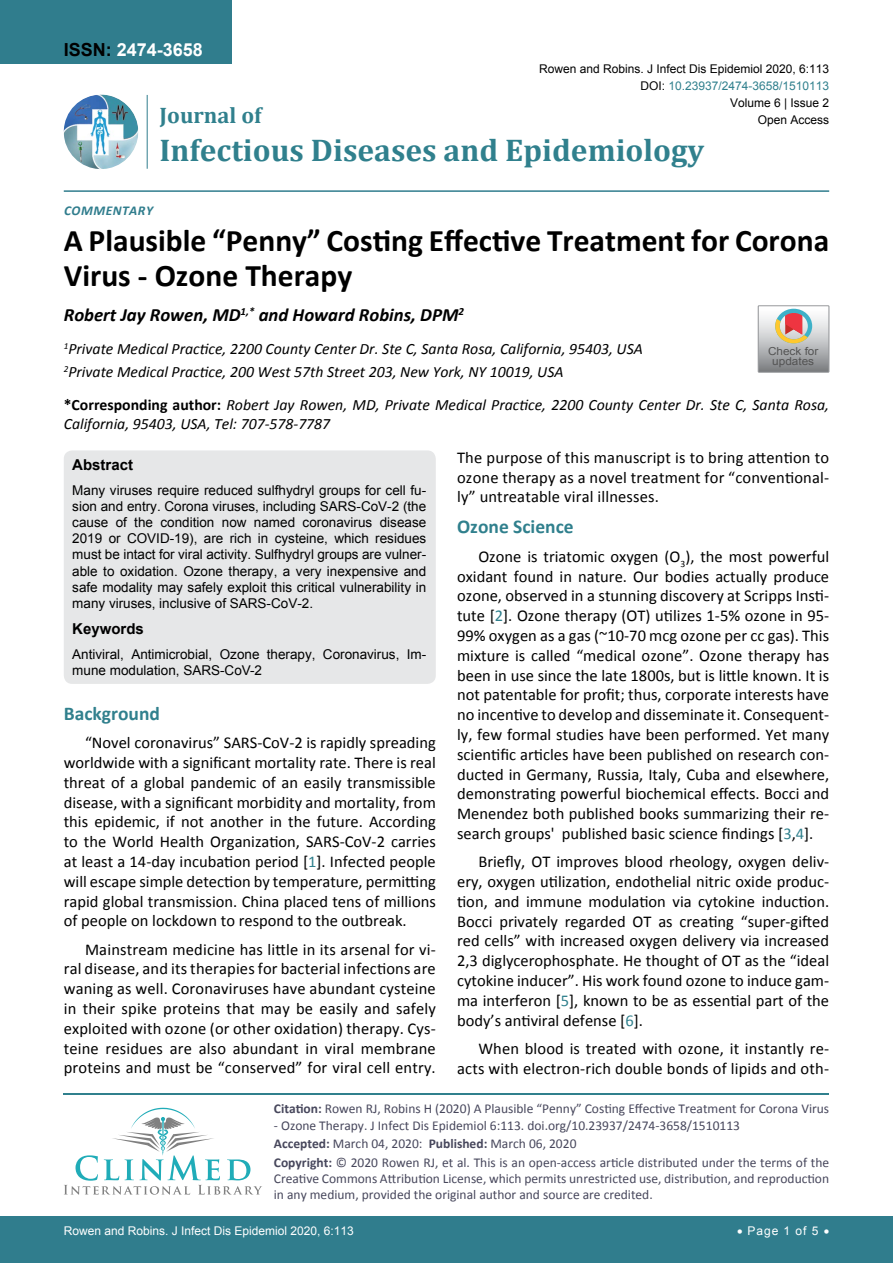
<style>
.page{position:relative;width:893px;height:1263px;background:#fff}
.page>*{position:absolute;margin:0;border:0;box-sizing:border-box;transform-origin:0 0}
.t1{font:700 31.5px/34.5px "Calibri";color:#000}
.t2{font:700 31.5px "Cambria";color:#30808d}
.t3{font:700 22.5px "Cambria";color:#30808d}
.t4{font:700 19.5px "Calibri";color:#30808d}
.t5{font:italic 700 18.75px "Calibri";color:#000}
.t6{font:700 18px "Arial";color:#fff}
.t7{font:16.5px/19.8px "Calibri";letter-spacing:.01em;color:#000;text-align:justify}
.t8{font:italic 15.75px/23.1px "Calibri";color:#000}
.t9{font:700 15px "Arial";color:#000}
.t10{font:13.5px/16.2px "Arial";color:#000;text-align:justify}
.t11{font:13.5px/18.6px "Calibri";color:#47475c}
.t12{font:italic 700 13.5px "Calibri";letter-spacing:.035em;color:#307d8d}
.t13{font:12px "Arial";color:#000}
.t14{font:12px "Arial";color:#fff}
.t15{font:12px "Arial";color:#30808d}
.t16{font:10.95px/9.4px "Arial";color:#535353;text-align:center;scale:1.07 1}
.s1{color:#000}
.s2{font-weight:700;font-style:normal}
.s3{color:#30808d}
.s4{font-weight:700}
</style>
<div class="page">
<div style="left:0;top:0;width:231px;height:64px;background:#307d8d"></div>
<img style="left:64px;top:95px;width:74px;height:74px;border-radius:37px">
<hr style="left:147px;top:95px;width:1px;height:74px;background:#307d8d">
<hr style="left:64px;top:190px;width:765px;height:2px;background:#307d8d">
<div style="left:0;top:1217px;width:893px;height:46px;background:#307d8d"></div>
<hr style="left:64px;top:1093px;width:765px;height:2px;background:#30808d">
<svg style="left:64px;top:1108px;width:198px;height:87px"></svg>
<div style="left:64px;top:450px;width:372px;height:234px;background:#e6e7e8;border-radius:9px"></div>
<svg style="left:758px;top:306px;width:71px;height:66px;background:#bdb6b3"></svg>
<p class="t6" style="left:64px;top:38px;width:141px"><span class="s1">ISSN:</span> 2474-3658</p>
<p class="t13" style="left:539px;top:60px;width:292px">Rowen and Robins. J Infect Dis Epidemiol 2020, 6:113</p>
<p class="t13" style="left:730px;top:95px;width:101px">Volume 6 | Issue 2</p>
<p class="t15" style="left:640px;top:78px;width:190px"><span class="s1">DOI:</span> 10.23937/2474-3658/1510113</p>
<h2 class="t3" style="left:160px;top:100px;width:103px">Journal of</h2>
<h1 class="t2" style="left:160px;top:128px;width:546px">Infectious Diseases and Epidemiology</h1>
<p class="t13" style="left:758px;top:112px;width:73px">Open Access</p>
<p class="t12" style="left:64px;top:202px;width:91px">Commentar y</p>
<h1 class="t1" style="left:64px;top:223px;width:767px">A Plausible “Penny” Costing Effective Treatment for Corona<br>Virus - Ozone Therapy</h1>
<p class="t5" style="left:64px;top:303px;width:402px">Robert Jay Rowen, MD<sup>1,*</sup> and Howard Robins, DPM<sup>2</sup></p>
<p class="t8" style="left:64px;top:337px;width:581px"><sup>1</sup>Private Medical Practice, 2200 County Center Dr. Ste C, Santa Rosa, California, 95403, USA<br><sup>2</sup>Private Medical Practice, 200 West 57th Street 203, New York, NY 10019, USA</p>
<p class="t8" style="left:64px;top:395px;width:767px;line-height:18.9px"><span class="s2">*Corresponding author:</span> Robert Jay Rowen, MD, Private Medical Practice, 2200 County Center Dr. Ste C, Santa Rosa,<br>California, 95403, USA, Tel: 707-578-7787</p>
<p class="t9" style="left:72px;top:455px;width:62px">Abstract</p>
<p class="t10" style="left:72px;top:482px;width:355px">Many viruses require reduced sulfhydryl groups for cell fu&shy;sion and entry. Corona viruses, including SARS-CoV-2 (the cause of the condition now named coronavirus disease 2019 or COVID-19), are rich in cysteine, which residues must be intact for viral activity. Sulfhydryl groups are vulner&shy;able to oxidation. Ozone therapy, a very inexpensive and safe modality may safely exploit this critical vulnerability in many viruses, inclusive of SARS-CoV-2.</p>
<p class="t9" style="left:72px;top:619px;width:73px">Keywords</p>
<p class="t10" style="left:72px;top:646px;width:356px">Antiviral, Antimicrobial, Ozone therapy, Coronavirus, Im&shy;mune modulation, SARS-CoV-2</p>
<p class="t16" style="left:768px;top:347px;width:49px">Check for updates</p>
<p class="t7" style="left:457px;top:447px;width:373px">The purpose of this manuscript is to bring attention to ozone therapy as a novel treatment for “conventional&shy;ly” untreatable viral illnesses.</p>
<p class="t4" style="left:457px;top:514px;width:118px">Ozone Science</p>
<p class="t7" style="left:457px;top:546px;width:374px;text-indent:21px">Ozone is triatomic oxygen (O<sub>3</sub>), the most powerful oxidant found in nature. Our bodies actually produce ozone, observed in a stunning discovery at Scripps Insti&shy;tute [<span class="s3">2</span>]. Ozone therapy (OT) utilizes 1-5% ozone in 95- 99% oxygen as a gas (~10-70 mcg ozone per cc gas). This mixture is called “medical ozone”. Ozone therapy has been in use since the late 1800s, but is little known. It is not patentable for profit; thus, corporate interests have no incentive to develop and disseminate it. Consequent&shy;ly, few formal studies have been performed. Yet many scientific articles have been published on research con&shy;ducted in Germany, Russia, Italy, Cuba and elsewhere, demonstrating powerful biochemical effects. Bocci and Menendez both published books summarizing their re&shy;search groups' published basic science findings [<span class="s3">3</span>,<span class="s3">4</span>].</p>
<p class="t7" style="left:457px;top:852px;width:374px;text-indent:21px">Briefly, OT improves blood rheology, oxygen deliv&shy;ery, oxygen utilization, endothelial nitric oxide produc&shy;tion, and immune modulation via cytokine induction.<br>Bocci privately regarded OT as creating “super-gifted red cells” with increased oxygen delivery via increased 2,3 diglycerophosphate. He thought of OT as the “ideal cytokine inducer”. His work found ozone to induce gam&shy;ma interferon [<span class="s3">5</span>], known to be as essential part of the body’s antiviral defense [<span class="s3">6</span>].</p>
<p class="t7" style="left:457px;top:1039px;width:373px;text-align:right">When blood is treated with ozone, it instantly re&shy;acts with electron-rich double bonds of lipids and oth-</p>
<p class="t4" style="left:64px;top:701px;width:98px">Background</p>
<p class="t7" style="left:64px;top:733px;width:374px;text-indent:21px">“Novel coronavirus” SARS-CoV-2 is rapidly spreading worldwide with a significant mortality rate. There is real threat of a global pandemic of an easily transmissible disease, with a significant morbidity and mortality, from this epidemic, if not another in the future. According to the World Health Organization, SARS-CoV-2 carries at least a 14-day incubation period [<span class="s3">1</span>]. Infected people will escape simple detection by temperature, permitting rapid global transmission. China placed tens of millions of people on lockdown to respond to the outbreak.</p>
<p class="t7" style="left:64px;top:939px;width:374px;text-indent:21px">Mainstream medicine has little in its arsenal for vi&shy;ral disease, and its therapies for bacterial infections are waning as well. Coronaviruses have abundant cysteine in their spike proteins that may be easily and safely exploited with ozone (or other oxidation) therapy. Cys&shy;teine residues are also abundant in viral membrane proteins and must be “conserved” for viral cell entry.</p>
<p class="t11" style="left:274px;top:1099px;width:557px"><span class="s4">Citation:</span> Rowen RJ, Robins H (2020) A Plausible “Penny” Costing Effective Treatment for Corona Virus</p>
<p class="t11" style="left:274px;top:1116px;width:557px">- Ozone Therapy. J Infect Dis Epidemiol 6:113. doi.org/10.23937/2474-3658/1510113<br><span class="s4">Accepted:</span> March 04, 2020: <span class="s4">Published:</span> March 06, 2020<br><span class="s4">Copyright:</span> © 2020 Rowen RJ, et al. This is an open-access article distributed under the terms of the</p>
<p class="t11" style="left:274px;top:1170px;width:557px;line-height:16.2px">Creative Commons Attribution License, which permits unrestricted use, distribution, and reproduction in any medium, provided the original author and source are credited.</p>
<p class="t14" style="left:737px;top:1223px;width:94px">• Page 1 of 5 •</p>
<p class="t14" style="left:64px;top:1223px;width:292px">Rowen and Robins. J Infect Dis Epidemiol 2020, 6:113</p>
</div>
